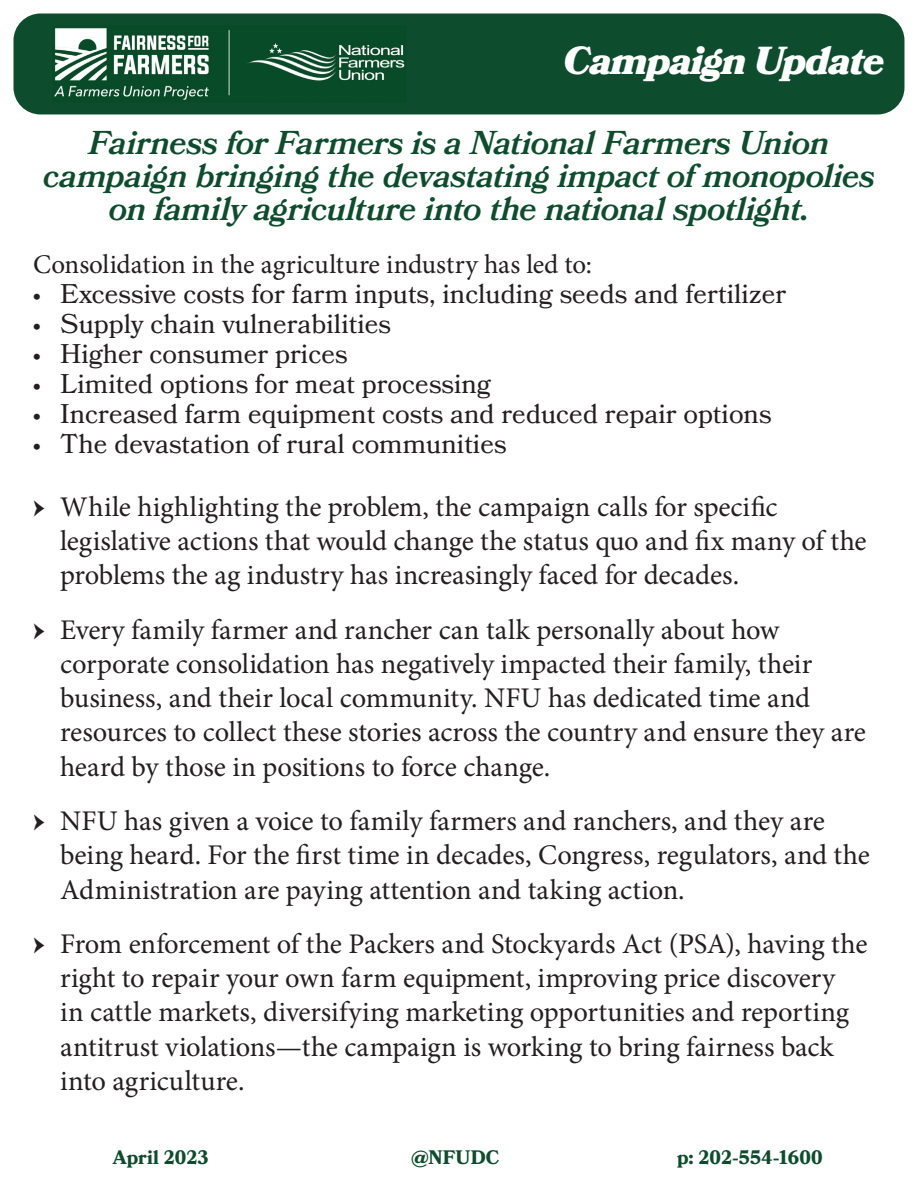
<style>
.page{position:relative;width:918px;height:1188px;background:#fff}
.page>*{position:absolute;margin:0;border:0;box-sizing:border-box;transform-origin:0 0}
.t1{font:italic 900 39px "Bookmania";letter-spacing:-.02em;color:#fff}
.Dashes{font:italic 600 33px/33px "Bookmania";letter-spacing:-.01em;color:#0d4d2d;text-align:center}
.t2{font:28.5px/34.2px "Minion Pro";letter-spacing:-.005em;color:#231f20}
.t3{font:27px "Bookmania";color:#231f20}
.t4{font:27px "Minion Pro";color:#231f20}
.t5{font:700 19.5px "Bookmania";letter-spacing:-.005em;color:#0d4d2d}
.s1{font-weight:700}
</style>
<div class="page">
<div style="left:14px;top:14px;width:890px;height:100px;background:#0d4d2d;border-radius:27px"></div>
<img style="left:54px;top:28px;width:351px;height:72px">
<p class="t1" style="left:564px;top:38px;width:323px">Campaign Update</p>
<p class="Dashes" style="left:43px;top:126px;width:833px">Fairness for Farmers is a National Farmers Union campaign bringing the devastating impact of monopolies on family agriculture into the national spotlight.</p>
<p class="t4" style="left:33px;top:246px;width:560px">Consolidation in the agriculture industry has led to:</p>
<p class="t3" style="left:33px;top:278px;width:755px">• Excessive costs for farm inputs, including seeds and fertilizer</p>
<p class="t3" style="left:33px;top:308px;width:359px">• Supply chain vulnerabilities</p>
<p class="t3" style="left:33px;top:338px;width:316px">• Higher consumer prices</p>
<p class="t3" style="left:33px;top:368px;width:459px">• Limited options for meat processing</p>
<p class="t3" style="left:33px;top:398px;width:740px">• Increased farm equipment costs and reduced repair options</p>
<p class="t3" style="left:33px;top:428px;width:475px">• The devastation of rural communities</p>
<p class="t2" style="left:60px;top:490px;width:808px;text-indent:-27px"><span class="s1">ӹ</span> While highlighting the problem, the campaign calls for specific legislative actions that would change the status quo and fix many of the problems the ag industry has increasingly faced for decades.</p>
<p class="t2" style="left:60px;top:613px;width:807px;text-indent:-27px"><span class="s1">ӹ</span> Every family farmer and rancher can talk personally about how corporate consolidation has negatively impacted their family, their business, and their local community. NFU has dedicated time and resources to collect these stories across the country and ensure they are heard by those in positions to force change.</p>
<p class="t2" style="left:60px;top:804px;width:811px;text-indent:-27px"><span class="s1">ӹ</span> NFU has given a voice to family farmers and ranchers, and they are being heard. For the first time in decades, Congress, regulators, and the<br>Administration are paying attention and taking action.</p>
<p class="t2" style="left:60px;top:927px;width:809px;text-indent:-27px"><span class="s1">ӹ</span> From enforcement of the Packers and Stockyards Act (PSA), having the right to repair your own farm equipment, improving price discovery<br>in cattle markets, diversifying marketing opportunities and reporting antitrust violations—the campaign is working to bring fairness back into agriculture.</p>
<p class="t5" style="left:113px;top:1146px;width:97px">April 2023</p>
<p class="t5" style="left:411px;top:1146px;width:90px">@NFUDC</p>
<p class="t5" style="left:677px;top:1146px;width:147px">p: 202-554-1600</p>
</div>
